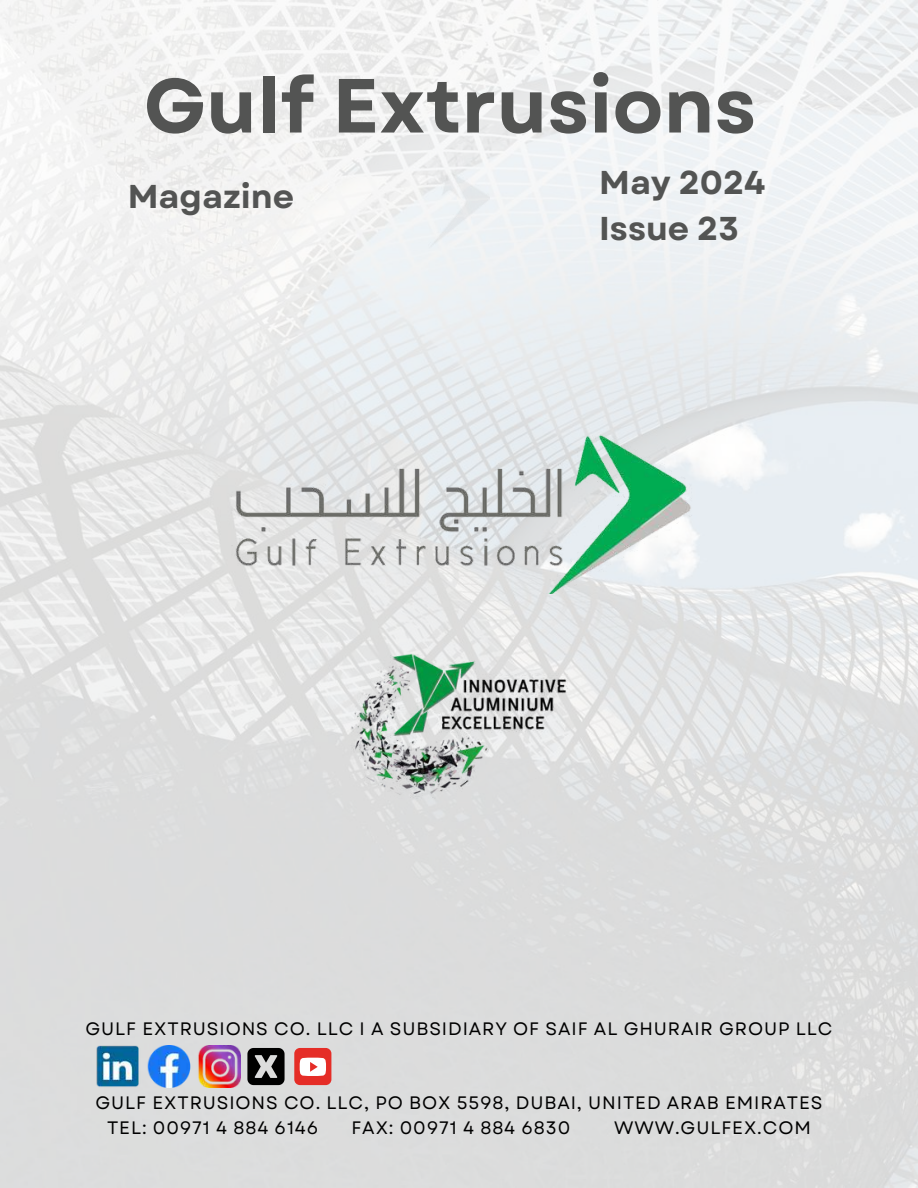
<style>
.page{position:relative;width:918px;height:1188px;background:#fff}
.page>*{position:absolute;margin:0;border:0;box-sizing:border-box;transform-origin:0 0}
.t1{font:700 76.5px "Garet";color:#535453}
.t2{font:700 33px/45.8px "Garet";color:#535453}
.t3{font:18px/24.8px "Garet";letter-spacing:.05em;color:#000}
</style>
<div class="page">
<img style="left:0;top:0;width:918px;height:1188px">
<img style="left:225px;top:430px;width:468px;height:164px">
<img style="left:332px;top:634px;width:255px;height:180px">
<img style="left:96px;top:1046px;width:145px;height:41px">
<svg style="left:247px;top:1048px;width:38px;height:37px"></svg>
<div style="left:294px;top:1048px;width:37px;height:37px;background:#e52d27;border-radius:6px"></div>
<svg style="left:300px;top:1058px;width:26px;height:18px"></svg>
<img style="left:428px;top:173px;width:61px;height:75px">
<h1 class="t1" style="left:144px;top:51px;width:614px">Gulf Extrusions</h1>
<h2 class="t2" style="left:599px;top:160px;width:168px">May 2024<br>Issue 23</h2>
<h2 class="t2" style="left:128px;top:174px;width:168px">Magazine</h2>
<p class="t3" style="left:85px;top:1016px;width:749px">GULF EXTRUSIONS CO. LLC I A SUBSIDIARY OF SAIF AL GHURAIR GROUP LLC</p>
<p class="t3" style="left:107px;top:1091px;width:717px;text-indent:-12px">GULF EXTRUSIONS CO. LLC, PO BOX 5598, DUBAI, UNITED ARAB EMIRATES<br>TEL: 00971 4 884 6146</p>
<p class="t3" style="left:351px;top:1115px;width:220px">FAX: 00971 4 884 6830</p>
<p class="t3" style="left:614px;top:1115px;width:198px">WWW.GULFEX.COM</p>
</div>
